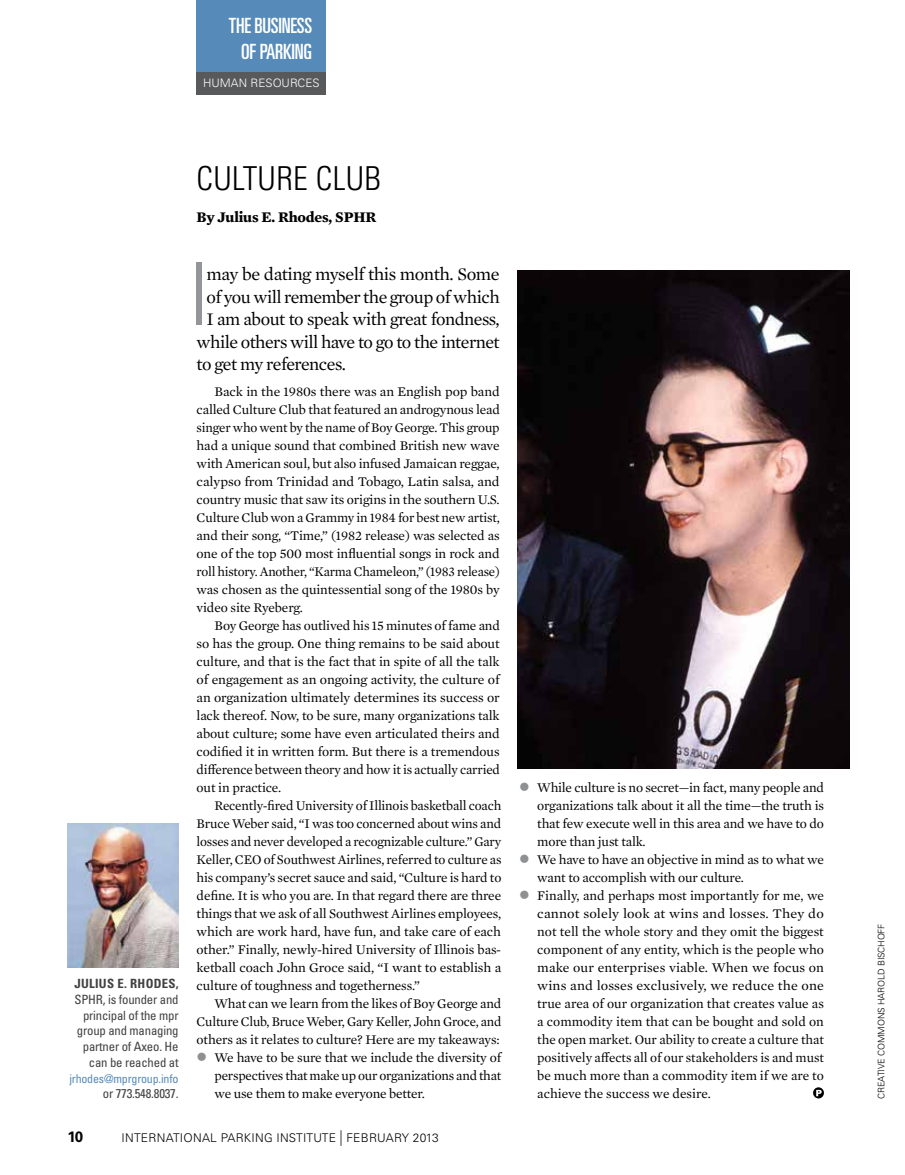
<style>
.page{position:relative;width:905px;height:1175px;background:#fff}
.page>*{position:absolute;margin:0;border:0;box-sizing:border-box;transform-origin:0 0}
.t1{font:300 condensed 87px "Univers LT Std";color:#939598}
.t2{font:300 condensed 33px "Univers LT Std";letter-spacing:.01em;color:#000}
.t3{font:ultra-condensed 21px/25.5px "Univers LT Std";letter-spacing:-.01em;color:#fff}
.t4{font:18px "Mercury Text G1";letter-spacing:-.03em;color:#000}
.t5{font:700 15px "Mercury Text G1";letter-spacing:-.01em;color:#000}
.t6{font:700 15px "Univers LT Std";color:#000}
.t7{font:13.5px/18px "Mercury Text G1";letter-spacing:-.01em;color:#000;text-align:justify}
.t8{font:condensed 12.75px/15.8px "Univers LT Std";letter-spacing:-.015em;color:#414042;text-align:right}
.t9{font:700 condensed 12.75px "Univers LT Std";letter-spacing:.02em;color:#414042}
.t10{font:300 12px "Univers LT Std";letter-spacing:.02em;color:#000}
.t11{font:condensed 12px "Univers LT Std";letter-spacing:-.015em;color:#568ab8}
.t12{font:300 11.7px "Univers LT Std";letter-spacing:.005em;color:#fff}
.t13{font:300 9px "Univers LT Std";letter-spacing:-.01em;color:#000}
.s1{font-size:15.6px}
</style>
<div class="page">
<div style="left:196px;top:0;width:129px;height:72px;background:#568ab8"></div>
<div style="left:196px;top:72px;width:130px;height:22px;background:#58595b"></div>
<svg style="left:813px;top:1087px;width:11px;height:11px"></svg>
<svg style="left:816px;top:1089px;width:5px;height:7px"></svg>
<img style="left:68px;top:823px;width:110px;height:144px">
<img style="left:518px;top:270px;width:331px;height:498px">
<h3 class="t3" style="left:241px;top:13px;width:58px;text-indent:-12px">THE BUSINESS<br>OF PARKING</h3>
<p class="t12" style="left:203px;top:76px;width:118px">HU MAN RESOURCES</p>
<h2 class="t2" style="left:196px;top:158px;width:182px">CULTURE CLUB</h2>
<p class="t5" style="left:196px;top:205px;width:181px">By Julius E. Rhodes, SPHR</p>
<h1 class="t1" style="left:190px;top:242px;width:7px">I</h1>
<h3 class="t4" style="left:206px;top:261px;width:295px">may be dating myself this month. Some</h3>
<h3 class="t4" style="left:206px;top:284px;width:295px">of you will remember the group of which</h3>
<h3 class="t4" style="left:206px;top:306px;width:295px">I am about to speak with great fondness,</h3>
<h3 class="t4" style="left:196px;top:329px;width:304px">while others will have to go to the internet</h3>
<h3 class="t4" style="left:196px;top:351px;width:151px">to get my references.</h3>
<p class="t7" style="left:196px;top:382px;width:305px;text-indent:18px">Back in the 1980s there was an English pop band called Culture Club that featured an androgynous lead singer who went by the name of Boy George. This group had a unique sound that combined British new wave with American soul, but also infused Jamaican reggae, calypso from Trinidad and Tobago, Latin salsa, and country music that saw its origins in the southern U.S.<br>Culture Club won a Grammy in 1984 for best new artist, and their song, “Time,” (1982 release) was selected as one of the top 500 most influential songs in rock and roll history. Another, “Karma Chameleon,” (1983 release) was chosen as the quintessential song of the 1980s by video site Ryeberg.</p>
<p class="t7" style="left:196px;top:616px;width:305px;text-indent:18px">Boy George has outlived his 15 minutes of fame and so has the group. One thing remains to be said about culture, and that is the fact that in spite of all the talk of engagement as an ongoing activity, the culture of an organization ultimately determines its success or lack thereof. Now, to be sure, many organizations talk about culture; some have even articulated theirs and codified it in written form. But there is a tremendous difference between theory and how it is actually carried out in practice.</p>
<p class="t7" style="left:196px;top:796px;width:306px;text-indent:18px">Recently-fired University of Illinois basketball coach Bruce Weber said, “I was too concerned about wins and losses and never developed a recognizable culture.” Gary Keller, CEO of Southwest Airlines, referred to culture as his company’s secret sauce and said, “Culture is hard to define. It is who you are. In that regard there are three things that we ask of all Southwest Airlines employees, which are work hard, have fun, and take care of each other.” Finally, newly-hired University of Illinois bas&shy;ketball coach John Groce said, “I want to establish a culture of toughness and togetherness.”</p>
<p class="t7" style="left:214px;top:994px;width:288px">What can we learn from the likes of Boy George and</p>
<p class="t7" style="left:196px;top:1012px;width:306px">Culture Club, Bruce Weber, Gary Keller, John Groce, and</p>
<p class="t7" style="left:196px;top:1030px;width:305px">others as it relates to culture? Here are my takeaways:</p>
<p class="t7" style="left:214px;top:1048px;width:288px">We have to be sure that we include the diversity of</p>
<p class="t7" style="left:214px;top:1066px;width:288px">perspectives that make up our organizations and that</p>
<p class="t7" style="left:214px;top:1084px;width:212px">we use them to make everyone better.</p>
<p class="t9" style="left:75px;top:975px;width:72px">JULIUS E. RHODES</p>
<p class="t9" style="left:176px;top:975px;width:4px">,</p>
<p class="t8" style="left:74px;top:991px;width:106px">SPHR, is founder and principal of the mpr group and managing partner of Axeo. He can be reached at</p>
<p class="t11" style="left:69px;top:1070px;width:111px">jrhodes@mprgroup.info</p>
<p class="t8" style="left:103px;top:1085px;width:77px">or 773.548.8037.</p>
<p class="t6" style="left:68px;top:1127px;width:17px">10</p>
<p class="t10" style="left:122px;top:1130px;width:29px">INTERNA</p>
<p class="t10" style="left:173px;top:1130px;width:267px">TI ONAL PAR KIN G INSTITUTE <span class="s1">|</span> FEBRUARY 2013</p>
<p class="t7" style="left:537px;top:778px;width:288px;text-align:left">While culture is no secret—in fact, many people and organizations talk about it all the time—the truth is that few execute well in this area and we have to do more than just talk.<br>We have to have an objective in mind as to what we want to accomplish with our culture.<br>Finally, and perhaps most importantly for me, we cannot solely look at wins and losses. They do not tell the whole story and they omit the biggest component of any entity, which is the people who make our enterprises viable. When we focus on wins and losses exclusively, we reduce the one true area of our organization that creates value as a commodity item that can be bought and sold on the open market. Our ability to create a culture that positively affects all of our stakeholders is and must be much more than a commodity item if we are to achieve the success we desire.</p>
<p class="t13" style="left:875px;top:1098px;width:175px;rotate:-90deg">CREATIVE COMMONS HAROLD BISCHOFF</p>
</div>
